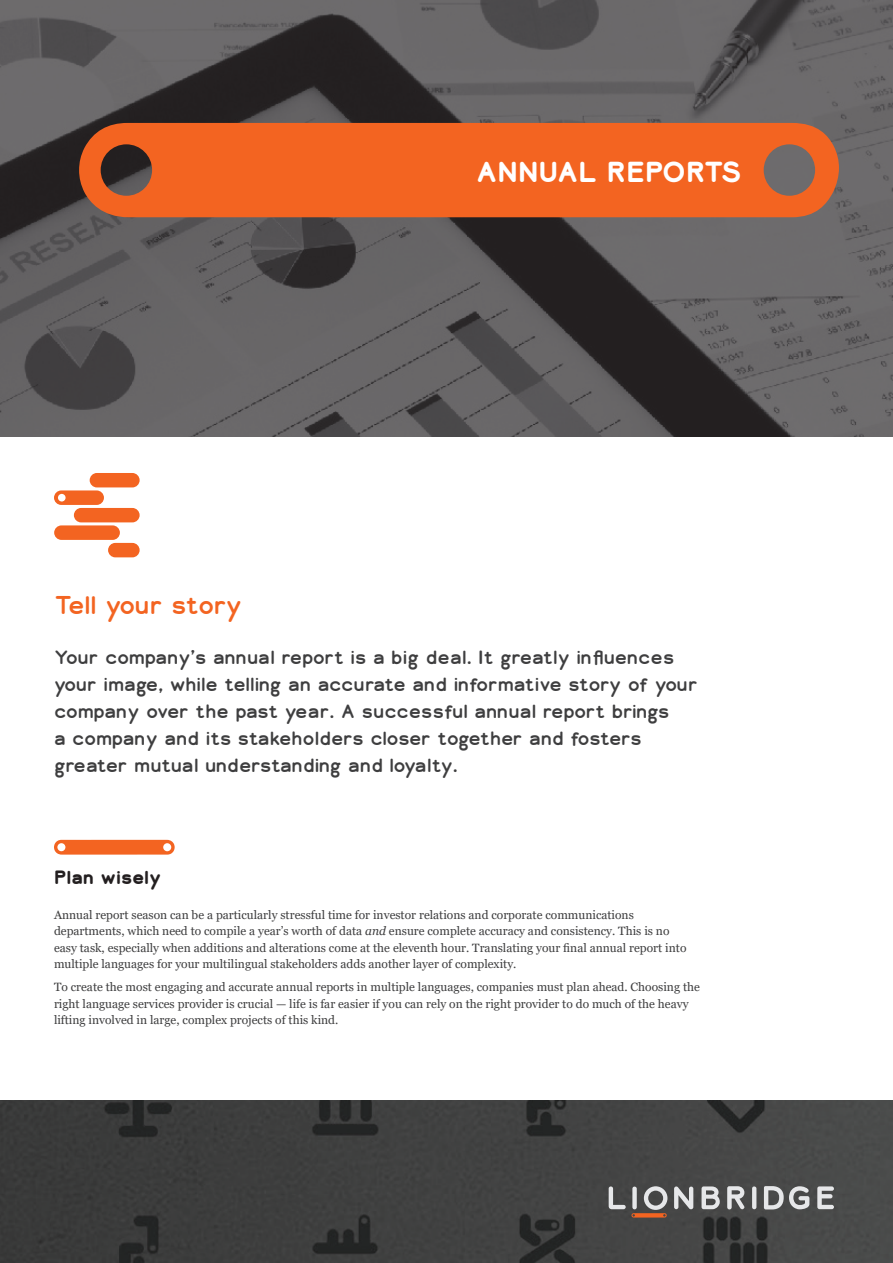
<style>
.page{position:relative;width:893px;height:1263px;background:#fff}
.page>*{position:absolute;margin:0;border:0;box-sizing:border-box;transform-origin:0 0}
.Lion_Main_Title{font:700 27px "Lionbridge Sans";color:#fff}
.Lion_Header{font:24px "Lionbridge Sans";letter-spacing:-.04em;color:#f36421}
.Lion_Header_Sub{font:18px/27px "Lionbridge Sans";letter-spacing:-.01em;color:#3e3e3f}
.Lion_Section_Title{font:700 18px "Lionbridge Sans";color:#231f20}
.Lion_Body{font:12px/16.5px "Georgia";color:#3e3e3f}
.s1{font-style:italic}
</style>
<div class="page">
<svg style="left:0;top:0;width:893px;height:436px;background:#595759"></svg>
<svg style="left:79px;top:123px;width:760px;height:94px;background:#e56225"></svg>
<svg style="left:54px;top:840px;width:121px;height:15px;background:#f47439"></svg>
<div style="left:54px;top:525px;width:66px;height:15px;background:#f36421;border-radius:7px"></div>
<div style="left:74px;top:508px;width:66px;height:14px;background:#f36421;border-radius:7px"></div>
<div style="left:108px;top:543px;width:32px;height:14px;background:#f36421;border-radius:7px"></div>
<svg style="left:54px;top:490px;width:50px;height:15px"></svg>
<div style="left:90px;top:473px;width:50px;height:14px;background:#f36421;border-radius:7px"></div>
<img style="left:0;top:1101px;width:893px;height:162px">
<svg style="left:674px;top:1186px;width:19px;height:23px"></svg>
<svg style="left:701px;top:1186px;width:19px;height:23px"></svg>
<svg style="left:727px;top:1186px;width:17px;height:23px"></svg>
<svg style="left:752px;top:1186px;width:4px;height:23px"></svg>
<svg style="left:609px;top:1186px;width:58px;height:31px;background:#7d746f"></svg>
<svg style="left:764px;top:1186px;width:45px;height:23px"></svg>
<svg style="left:817px;top:1186px;width:17px;height:23px"></svg>
<p class="Lion_Main_Title" style="left:476px;top:154px;width:268px">ANNUAL REPORTS</p>
<p class="Lion_Header" style="left:54px;top:589px;width:190px">Tell your story</p>
<p class="Lion_Header_Sub" style="left:54px;top:644px;width:645px">Your company’s annual report is a big deal. It greatly influences your image, while telling an accurate and informative story of your company over the past year. A successful annual report brings<br>a company and its stakeholders closer together and fosters greater mutual understanding and loyalty.</p>
<p class="Lion_Section_Title" style="left:54px;top:865px;width:109px">Plan wisely</p>
<p class="Lion_Body" style="left:54px;top:906px;width:634px">Annual report season can be a particularly stressful time for investor relations and corporate communications departments, which need to compile a year’s worth of data <span class="s1">and</span> ensure complete accuracy and consistency. This is no easy task, especially when additions and alterations come at the eleventh hour. Translating your final annual report into multiple languages for your multilingual stakeholders adds another layer of complexity.</p>
<p class="Lion_Body" style="left:54px;top:979px;width:647px">To create the most engaging and accurate annual reports in multiple languages, companies must plan ahead. Choosing the right language services provider is crucial — life is far easier if you can rely on the right provider to do much of the heavy lifting involved in large, complex projects of this kind.</p>
</div>
